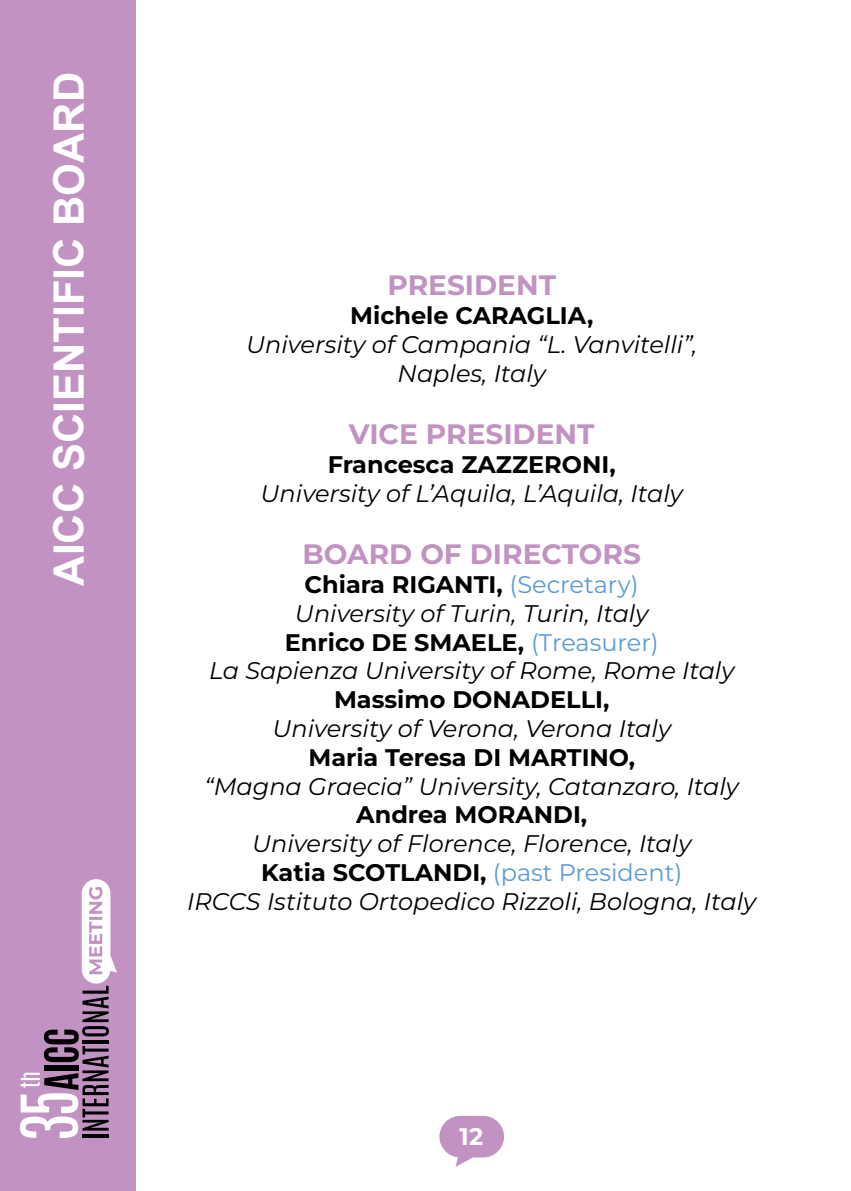
<style>
.page{position:relative;width:851px;height:1191px;background:#fff}
.page>*{position:absolute;margin:0;border:0;box-sizing:border-box;transform-origin:0 0}
.t1{font:700 42px "Arial";color:#fff}
.t2{font:100 28px "Montserrat";color:#c292c2}
.t3{font:italic 100 24px/28.8px "Montserrat";color:#000;text-align:center}
.t4{font:100 24px "Montserrat";color:#000}
.t5{font:100 24px "Montserrat";color:#fff}
.s1{font-style:normal}
.s2{font-weight:400;font-style:normal;color:#5b9bd5}
</style>
<div class="page">
<svg style="left:439px;top:1115px;width:65px;height:52px"></svg>
<div style="left:0;top:0;width:135px;height:1191px;background:#c292c2"></div>
<svg style="left:20px;top:879px;width:97px;height:259px"></svg>
<h1 class="t1" style="left:41px;top:585px;width:515px;rotate:-90deg">AICC SCIENTIFIC BOARD</h1>
<p class="t2" style="left:387px;top:267px;width:170px">PRESIDENT</p>
<p class="t4" style="left:350px;top:299px;width:244px">Michele CARAGLIA,</p>
<p class="t3" style="left:246px;top:329px;width:452px">University of Campania “L. Vanvitelli”,<br>Naples, Italy</p>
<p class="t2" style="left:349px;top:415px;width:247px">VICE PRESIDENT</p>
<p class="t4" style="left:327px;top:448px;width:289px">Francesca ZAZZERONI,</p>
<p class="t3" style="left:260px;top:478px;width:423px">University of L’Aquila, L’Aquila, Italy</p>
<p class="t2" style="left:302px;top:535px;width:340px">BOARD OF DIRECTORS</p>
<p class="t3" style="left:209px;top:569px;width:527px"><span class="s1">Chiara RIGANTI,</span> <span class="s2">(Secretary)<br></span>University of Turin, Turin, Italy<br><span class="s1">Enrico DE SMAELE,</span> <span class="s2">(Treasurer)<br></span>La Sapienza University of Rome, Rome Italy</p>
<p class="t4" style="left:334px;top:683px;width:277px">Massimo DONADELLI,</p>
<p class="t3" style="left:272px;top:713px;width:400px">University of Verona, Verona Italy</p>
<p class="t4" style="left:308px;top:741px;width:328px">Maria Teresa DI MARTINO,</p>
<p class="t3" style="left:204px;top:771px;width:536px">“Magna Graecia” University, Catanzaro, Italy</p>
<p class="t4" style="left:356px;top:799px;width:232px">Andrea MORANDI,</p>
<p class="t3" style="left:187px;top:828px;width:570px">University of Florence, Florence, Italy<br><span class="s1">Katia SCOTLANDI,</span> <span class="s2">(past President)<br></span>IRCCS Istituto Ortopedico Rizzoli, Bologna, Italy</p>
<p class="t5" style="left:459px;top:1120px;width:25px">12</p>
</div>
